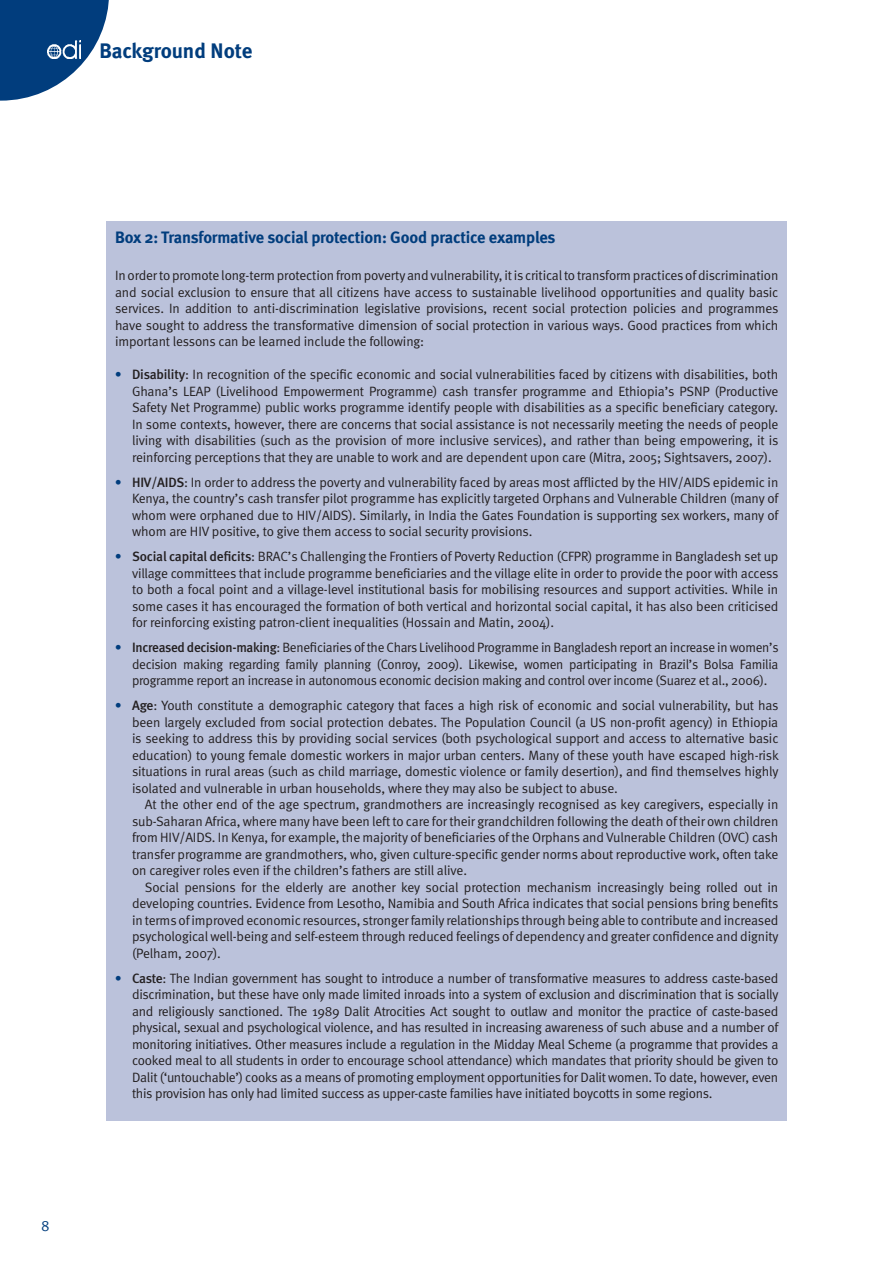
<style>
.page{position:relative;width:893px;height:1263px;background:#fff}
.page>*{position:absolute;margin:0;border:0;box-sizing:border-box;transform-origin:0 0}
.t1{font:700 21px "Meta";letter-spacing:-.005em;color:#013d7d}
.b3_Box_head{font:700 16.5px "Meta";letter-spacing:-.01em;color:#013d7d}
.t2{font:15px "Meta Normal Expert";color:#013d7d}
._6_Bullet_text{font:13.5px/16.5px "Meta Normal";letter-spacing:-.015em;color:#231f20;text-align:justify}
.b2_Box_text_no_inden{font:13.5px/16.5px "Meta Normal";letter-spacing:-.01em;color:#231f20;text-align:justify}
.s1{font-family:"Meta";font-weight:700;color:#013d7d}
.s2{font-family:"Meta";font-weight:500}
</style>
<div class="page">
<svg style="left:0;top:0;width:109px;height:101px"></svg>
<svg style="left:47px;top:40px;width:33px;height:19px"></svg>
<img style="left:48px;top:41px;width:32px;height:18px">
<div style="left:107px;top:221px;width:680px;height:899px;background:#bbc2db"></div>
<h1 class="t1" style="left:99px;top:38px;width:154px">Background Note</h1>
<p class="t2" style="left:41px;top:1218px;width:10px">8</p>
<p class="b3_Box_head" style="left:115px;top:227px;width:442px">Box 2: Transformative social protection: Good practice examples</p>
<p class="b2_Box_text_no_inden" style="left:115px;top:267px;width:665px">In order to promote long-term protection from poverty and vulnerability, it is critical to transform practices of discrimination and social exclusion to ensure that all citizens have access to sustainable livelihood opportunities and quality basic services. In addition to anti-discrimination legislative provisions, recent social protection policies and programmes have sought to address the transformative dimension of social protection in various ways. Good practices from which important lessons can be learned include the following:</p>
<p class="_6_Bullet_text" style="left:132px;top:366px;width:648px;text-indent:-17px"><span class="s1">•</span> <span class="s2">Disability</span>: In recognition of the specific economic and social vulnerabilities faced by citizens with disabilities, both Ghana’s LEAP (Livelihood Empowerment Programme) cash transfer programme and Ethiopia’s PSNP (Productive Safety Net Programme) public works programme identify people with disabilities as a specific beneficiary category.<br>In some contexts, however, there are concerns that social assistance is not necessarily meeting the needs of people living with disabilities (such as the provision of more inclusive services), and rather than being empowering, it is reinforcing perceptions that they are unable to work and are dependent upon care (Mitra, 2005; Sightsavers, 2007).</p>
<p class="_6_Bullet_text" style="left:132px;top:474px;width:648px;text-indent:-17px"><span class="s1">•</span> <span class="s2">HIV/AIDS</span>: In order to address the poverty and vulnerability faced by areas most afflicted by the HIV/AIDS epidemic in Kenya, the country’s cash transfer pilot programme has explicitly targeted Orphans and Vulnerable Children (many of whom were orphaned due to HIV/AIDS). Similarly, in India the Gates Foundation is supporting sex workers, many of whom are HIV positive, to give them access to social security provisions.</p>
<p class="_6_Bullet_text" style="left:132px;top:548px;width:648px;text-indent:-17px"><span class="s1">•</span> <span class="s2">Social capital deficits</span>: BRAC’s Challenging the Frontiers of Poverty Reduction (CFPR) programme in Bangladesh set up village committees that include programme beneficiaries and the village elite in order to provide the poor with access to both a focal point and a village-level institutional basis for mobilising resources and support activities. While in some cases it has encouraged the formation of both vertical and horizontal social capital, it has also been criticised for reinforcing existing patron-client inequalities (Hossain and Matin, 2004).</p>
<p class="_6_Bullet_text" style="left:132px;top:639px;width:648px;text-indent:-17px"><span class="s1">•</span> <span class="s2">Increased decision-making</span>: Beneficiaries of the Chars Livelihood Programme in Bangladesh report an increase in women’s decision making regarding family planning (Conroy, 2009). Likewise, women participating in Brazil’s Bolsa Familia programme report an increase in autonomous economic decision making and control over income (Suarez et al., 2006).</p>
<p class="_6_Bullet_text" style="left:132px;top:697px;width:648px;text-indent:-17px"><span class="s1">•</span> <span class="s2">Age</span>: Youth constitute a demographic category that faces a high risk of economic and social vulnerability, but has been largely excluded from social protection debates. The Population Council (a US non-profit agency) in Ethiopia is seeking to address this by providing social services (both psychological support and access to alternative basic education) to young female domestic workers in major urban centers. Many of these youth have escaped high-risk situations in rural areas (such as child marriage, domestic violence or family desertion), and find themselves highly isolated and vulnerable in urban households, where they may also be subject to abuse.</p>
<p class="_6_Bullet_text" style="left:132px;top:796px;width:648px;text-indent:13px">At the other end of the age spectrum, grandmothers are increasingly recognised as key caregivers, especially in sub-Saharan Africa, where many have been left to care for their grandchildren following the death of their own children from HIV/AIDS. In Kenya, for example, the majority of beneficiaries of the Orphans and Vulnerable Children (OVC) cash transfer programme are grandmothers, who, given culture-specific gender norms about reproductive work, often take on caregiver roles even if the children’s fathers are still alive.</p>
<p class="_6_Bullet_text" style="left:132px;top:879px;width:648px;text-indent:13px">Social pensions for the elderly are another key social protection mechanism increasingly being rolled out in developing countries. Evidence from Lesotho, Namibia and South Africa indicates that social pensions bring benefits in terms of improved economic resources, stronger family relationships through being able to contribute and increased psychological well-being and self-esteem through reduced feelings of dependency and greater confidence and dignity (Pelham, 2007).</p>
<p class="_6_Bullet_text" style="left:132px;top:970px;width:648px;text-indent:-17px"><span class="s1">•</span> <span class="s2">Caste</span>: The Indian government has sought to introduce a number of transformative measures to address caste-based discrimination, but these have only made limited inroads into a system of exclusion and discrimination that is socially and religiously sanctioned. The 1989 Dalit Atrocities Act sought to outlaw and monitor the practice of caste-based physical, sexual and psychological violence, and has resulted in increasing awareness of such abuse and a number of monitoring initiatives. Other measures include a regulation in the Midday Meal Scheme (a programme that provides a cooked meal to all students in order to encourage school attendance) which mandates that priority should be given to Dalit (‘untouchable’) cooks as a means of promoting employment opportunities for Dalit women. To date, however, even this provision has only had limited success as upper-caste families have initiated boycotts in some regions.</p>
</div>
